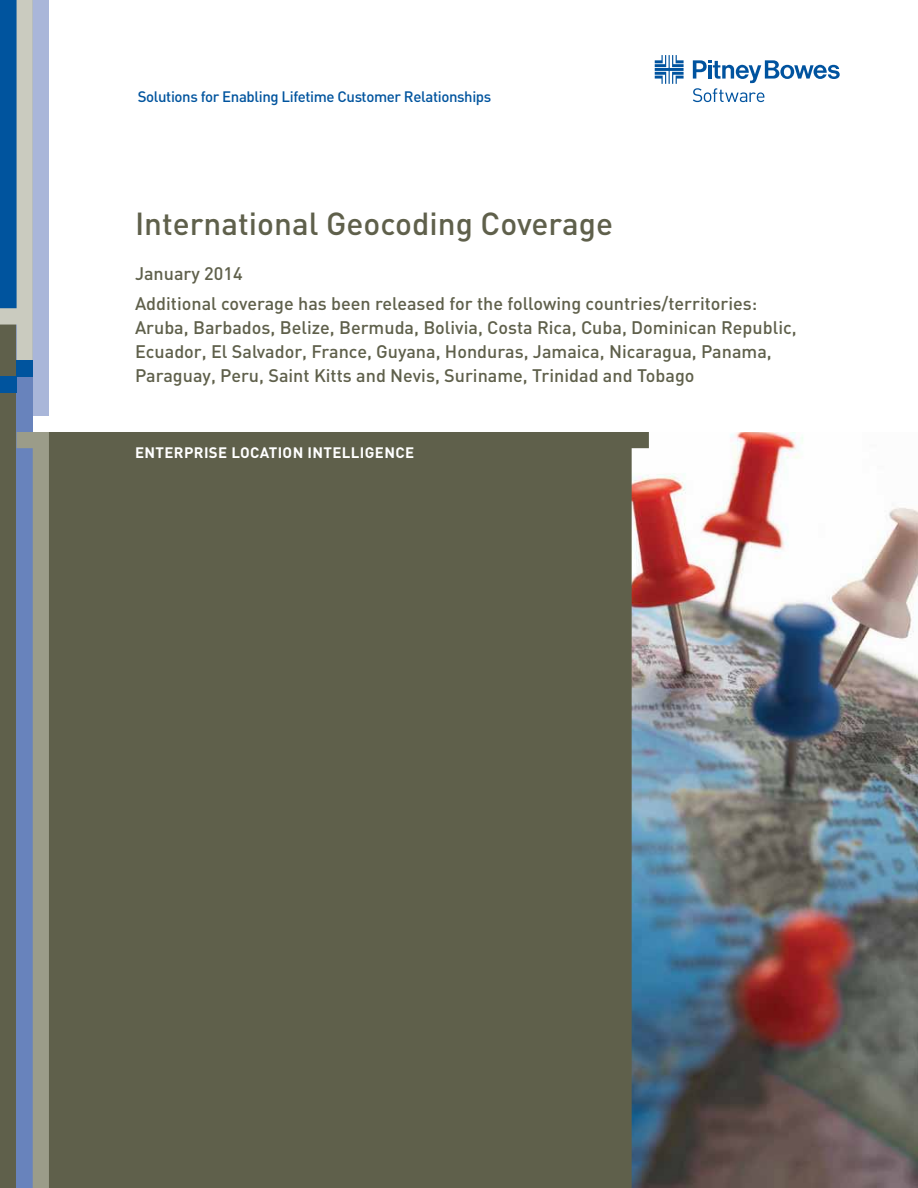
<style>
.page{position:relative;width:918px;height:1188px;background:#fff}
.page>*{position:absolute;margin:0;border:0;box-sizing:border-box;transform-origin:0 0}
.t1{font:500 31.5px "DIN";color:#5f604b}
.t2{font:500 18px/24px "DIN";color:#5f604b}
.t3{font:500 15px "DIN";letter-spacing:-.025em;color:#00549e}
.t4{font:700 15px "DIN";letter-spacing:.025em;color:#fff}
</style>
<div class="page">
<img style="left:649px;top:432px;width:269px;height:756px">
<div style="left:28px;top:0;width:21px;height:416px;background:#a9b6d9"></div>
<div style="left:0;top:0;width:25px;height:1188px;background:#5f604b"></div>
<div style="left:17px;top:0;width:16px;height:1188px;background:#6883bc"></div>
<div style="left:49px;top:432px;width:600px;height:756px;background:#5f604b"></div>
<div style="left:0;top:376px;width:17px;height:16px;background:#00549e"></div>
<svg style="left:17px;top:432px;width:32px;height:756px"></svg>
<svg style="left:0;top:0;width:33px;height:360px;background:#6d92ab"></svg>
<div style="left:17px;top:360px;width:16px;height:16px;background:#00549e"></div>
<svg style="left:655px;top:55px;width:29px;height:29px"></svg>
<svg style="left:693px;top:60px;width:147px;height:42px"></svg>
<p class="t3" style="left:138px;top:87px;width:355px">Solutions for Enabling Lifetime Customer Relationships</p>
<h1 class="t1" style="left:135px;top:203px;width:479px">International Geocoding Coverage</h1>
<p class="t2" style="left:135px;top:257px;width:624px;line-height:30.8px">January 2014<br>Additional coverage has been released for the following countries/territories:</p>
<p class="t2" style="left:135px;top:315px;width:663px">Aruba, Barbados, Belize, Bermuda, Bolivia, Costa Rica, Cuba, Dominican Republic,<br>Ecuador, El Salvador, France, Guyana, Honduras, Jamaica, Nicaragua, Panama,<br>Paraguay, Peru, Saint Kitts and Nevis, Suriname, Trinidad and Tobago</p>
<p class="t4" style="left:135px;top:443px;width:281px">ENTERPRISE LOCATION INTELLIGENCE</p>
</div>
